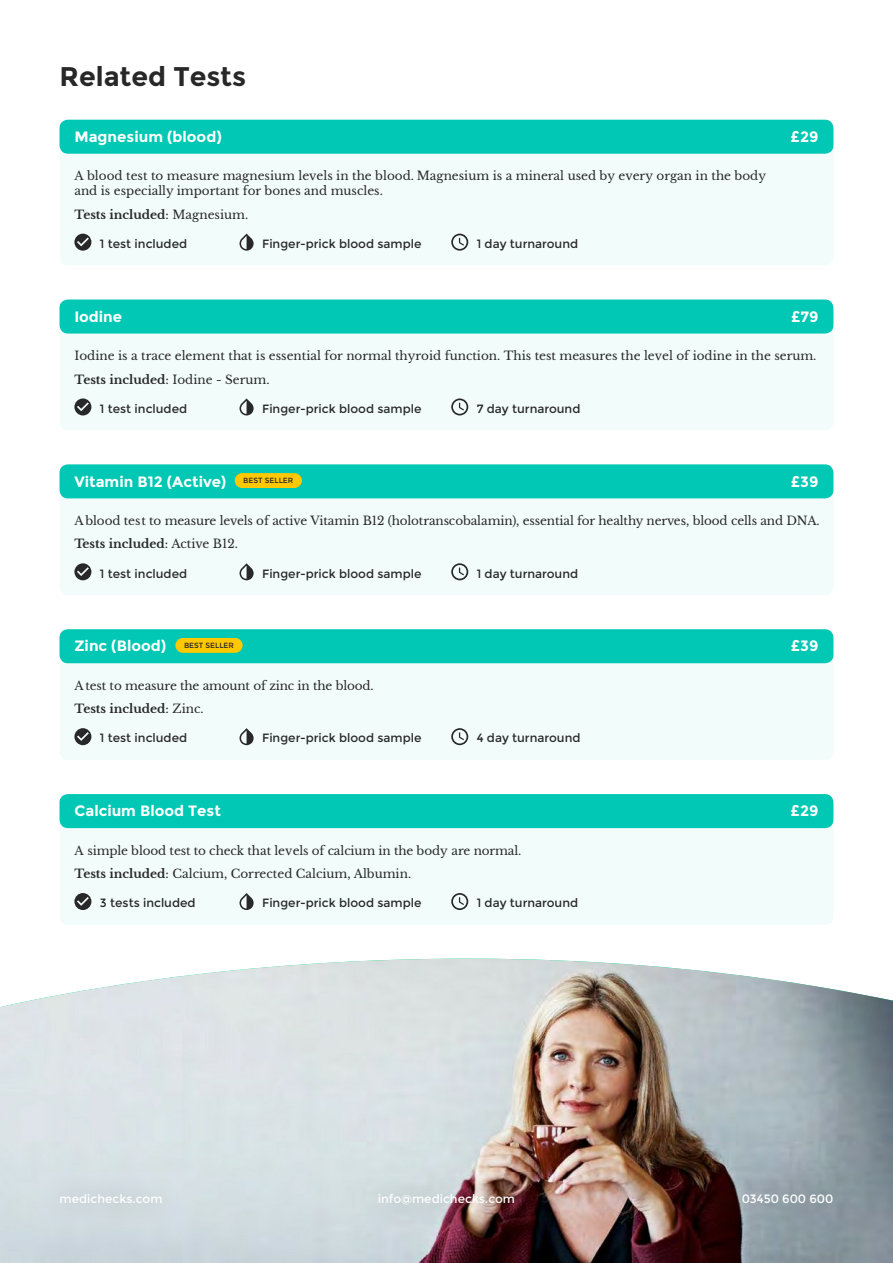
<style>
.page{position:relative;width:893px;height:1263px;background:#fff}
.page>*{position:absolute;margin:0;border:0;box-sizing:border-box;transform-origin:0 0}
.t1{font:700 27px "Montserrat";color:#282828}
.t2{font:700 15px "Montserrat";color:#fefefe}
.t3{font:12px/23.5px "Libre Baskerville";color:#282828}
.t4{font:12px "Montserrat";color:#282828}
.t5{font:12px "Montserrat";color:#fefefe}
.t6{font:700 12px "Libre Baskerville";color:#282828}
.t7{font:7.5px "Montserrat";color:#282828}
.s1{font-weight:400}
.s2{font-weight:700}
</style>
<div class="page">
<img style="left:0;top:958px;width:893px;height:305px">
<div style="left:60px;top:464px;width:773px;height:131px;background:#f2fcfb;border-radius:9px"></div>
<div style="left:60px;top:629px;width:773px;height:131px;background:#f2fcfb;border-radius:9px"></div>
<div style="left:60px;top:794px;width:773px;height:131px;background:#f2fcfb;border-radius:9px"></div>
<div style="left:60px;top:464px;width:773px;height:34px;background:#00c8b4;border-radius:9px"></div>
<div style="left:60px;top:629px;width:773px;height:34px;background:#00c8b4;border-radius:9px"></div>
<div style="left:60px;top:794px;width:773px;height:34px;background:#00c8b4;border-radius:9px"></div>
<svg style="left:451px;top:563px;width:17px;height:17px"></svg>
<svg style="left:74px;top:563px;width:17px;height:17px"></svg>
<svg style="left:239px;top:563px;width:15px;height:17px"></svg>
<svg style="left:451px;top:728px;width:17px;height:17px"></svg>
<svg style="left:74px;top:728px;width:17px;height:17px"></svg>
<svg style="left:239px;top:728px;width:15px;height:17px"></svg>
<svg style="left:451px;top:893px;width:17px;height:17px"></svg>
<svg style="left:74px;top:893px;width:17px;height:17px"></svg>
<svg style="left:239px;top:893px;width:15px;height:17px"></svg>
<div style="left:38px;top:1172px;width:146px;height:56px;background:#d1dbe1"></div>
<img style="left:356px;top:1172px;width:181px;height:56px">
<img style="left:720px;top:1171px;width:136px;height:57px">
<div style="left:60px;top:300px;width:773px;height:130px;background:#f2fcfb;border-radius:9px"></div>
<div style="left:60px;top:300px;width:773px;height:34px;background:#00c8b4;border-radius:9px"></div>
<svg style="left:451px;top:398px;width:17px;height:17px"></svg>
<svg style="left:74px;top:398px;width:17px;height:17px"></svg>
<svg style="left:239px;top:398px;width:15px;height:17px"></svg>
<div style="left:60px;top:120px;width:773px;height:145px;background:#f2fcfb;border-radius:9px"></div>
<div style="left:60px;top:120px;width:773px;height:34px;background:#00c8b4;border-radius:9px"></div>
<svg style="left:451px;top:234px;width:17px;height:17px"></svg>
<svg style="left:74px;top:234px;width:17px;height:17px"></svg>
<svg style="left:239px;top:234px;width:15px;height:17px"></svg>
<div style="left:235px;top:473px;width:67px;height:15px;background:#ffc800;border-radius:7px"></div>
<div style="left:175px;top:638px;width:68px;height:15px;background:#ffc800;border-radius:7px"></div>
<h1 class="t1" style="left:60px;top:60px;width:188px">Related Tests</h1>
<p class="t2" style="left:74px;top:127px;width:149px">Magnesium (blood)</p>
<p class="t2" style="left:791px;top:127px;width:29px">£29</p>
<p class="t3" style="left:74px;top:169px;width:693px;line-height:15px">A blood test to measure magnesium levels in the blood. Magnesium is a mineral used by every organ in the body and is especially important for bones and muscles.</p>
<p class="t6" style="left:74px;top:207px;width:175px">Tests included<span class="s1">: Magnesium.</span></p>
<p class="t4" style="left:100px;top:236px;width:89px">1 test included</p>
<p class="t4" style="left:262px;top:236px;width:161px">Finger-prick blood sample</p>
<p class="t4" style="left:477px;top:236px;width:103px">1 day turnaround</p>
<p class="t2" style="left:74px;top:307px;width:49px">Iodine</p>
<p class="t2" style="left:791px;top:307px;width:29px">£79</p>
<p class="t3" style="left:74px;top:344px;width:744px">Iodine is a trace element that is essential for normal thyroid function. This test measures the level of iodine in the serum.<br><span class="s2">Tests included</span>: Iodine - Serum.</p>
<p class="t4" style="left:100px;top:401px;width:89px">1 test included</p>
<p class="t4" style="left:262px;top:401px;width:161px">Finger-prick blood sample</p>
<p class="t4" style="left:477px;top:401px;width:105px">7 day turnaround</p>
<p class="t2" style="left:74px;top:472px;width:153px">Vitamin B12 (Active)</p>
<p class="t7" style="left:243px;top:476px;width:51px">BEST SELLER</p>
<p class="t2" style="left:791px;top:472px;width:29px">£39</p>
<p class="t3" style="left:74px;top:509px;width:747px">A blood test to measure levels of active Vitamin B12 (holotranscobalamin), essential for healthy nerves, blood cells and DNA.<br><span class="s2">Tests included</span>: Active B12.</p>
<p class="t4" style="left:100px;top:566px;width:89px">1 test included</p>
<p class="t4" style="left:262px;top:566px;width:161px">Finger-prick blood sample</p>
<p class="t4" style="left:477px;top:566px;width:103px">1 day turnaround</p>
<p class="t2" style="left:74px;top:637px;width:93px">Zinc (Blood)</p>
<p class="t7" style="left:184px;top:641px;width:51px">BEST SELLER</p>
<p class="t3" style="left:74px;top:674px;width:301px">A test to measure the amount of zinc in the blood.<br><span class="s2">Tests included</span>: Zinc.</p>
<p class="t4" style="left:100px;top:731px;width:89px">1 test included</p>
<p class="t4" style="left:262px;top:731px;width:161px">Finger-prick blood sample</p>
<p class="t4" style="left:477px;top:731px;width:105px">4 day turnaround</p>
<p class="t2" style="left:74px;top:802px;width:148px">Calcium Blood Test</p>
<p class="t3" style="left:74px;top:839px;width:448px">A simple blood test to check that levels of calcium in the body are normal.<br><span class="s2">Tests included</span>: Calcium, Corrected Calcium, Albumin.</p>
<p class="t4" style="left:100px;top:896px;width:97px">3 tests included</p>
<p class="t4" style="left:262px;top:896px;width:161px">Finger-prick blood sample</p>
<p class="t4" style="left:477px;top:896px;width:103px">1 day turnaround</p>
<p class="t2" style="left:791px;top:637px;width:29px">£39</p>
<p class="t2" style="left:791px;top:802px;width:29px">£29</p>
<p class="t5" style="left:60px;top:1192px;width:105px">medichecks.com</p>
<p class="t5" style="left:378px;top:1192px;width:139px">info@medichecks.com</p>
<p class="t5" style="left:742px;top:1192px;width:93px">03450 600 600</p>
</div>
